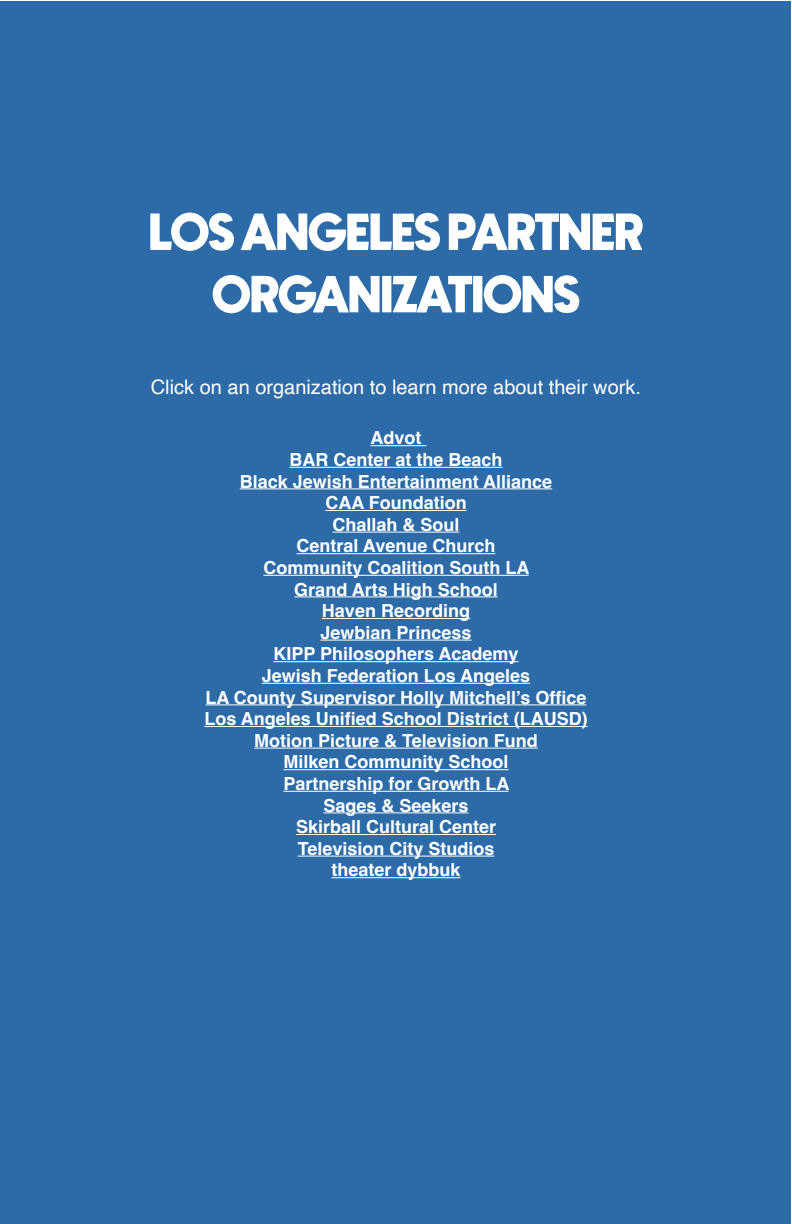
<style>
.page{position:relative;width:792px;height:1224px;background:#fff}
.page>*{position:absolute;margin:0;border:0;box-sizing:border-box;transform-origin:0 0}
.t1{font:52px/62.4px "Newake";color:#fff;text-align:center}
.t2{font:20px "Helvetica";color:#fff}
.t3{font:700 18px/21.6px "Helvetica";color:#fff;text-align:center}
</style>
<div class="page">
<div style="left:0;top:1px;width:791px;height:1223px;background:#2c6ba7"></div>
<hr style="left:371px;top:445px;width:55px;height:1px;background:#fff">
<hr style="left:289px;top:467px;width:214px;height:1px;background:#fff">
<hr style="left:240px;top:488px;width:312px;height:1px;background:#fff">
<hr style="left:325px;top:510px;width:142px;height:1px;background:#fff">
<hr style="left:332px;top:532px;width:128px;height:1px;background:#fff">
<hr style="left:297px;top:553px;width:198px;height:1px;background:#fff">
<hr style="left:263px;top:575px;width:266px;height:1px;background:#fff">
<hr style="left:294px;top:596px;width:204px;height:1px;background:#fff">
<hr style="left:322px;top:618px;width:148px;height:1px;background:#fff">
<hr style="left:320px;top:640px;width:152px;height:1px;background:#fff">
<hr style="left:273px;top:661px;width:246px;height:1px;background:#fff">
<hr style="left:262px;top:683px;width:268px;height:1px;background:#fff">
<hr style="left:206px;top:704px;width:380px;height:1px;background:#fff">
<hr style="left:204px;top:726px;width:384px;height:1px;background:#fff">
<hr style="left:254px;top:748px;width:284px;height:1px;background:#fff">
<hr style="left:283px;top:769px;width:226px;height:1px;background:#fff">
<hr style="left:283px;top:791px;width:226px;height:1px;background:#fff">
<hr style="left:323px;top:812px;width:146px;height:1px;background:#fff">
<hr style="left:296px;top:834px;width:200px;height:1px;background:#fff">
<hr style="left:298px;top:856px;width:196px;height:1px;background:#fff">
<hr style="left:331px;top:877px;width:130px;height:1px;background:#fff">
<h1 class="t1" style="left:149px;top:201px;width:495px">LOS ANGELES PARTNER<br>ORGANIZATIONS</h1>
<p class="t2" style="left:151px;top:371px;width:492px">Click on an organization to learn more about their work.</p>
<p class="t3" style="left:204px;top:429px;width:385px">Advot<br>BAR Center at the Beach<br>Black Jewish Entertainment Alliance<br>CAA Foundation<br>Challah &amp; Soul<br>Central Avenue Church<br>Community Coalition South LA<br>Grand Arts High School<br>Haven Recording<br>Jewbian Princess<br>KIPP Philosophers Academy<br>Jewish Federation Los Angeles<br>LA County Supervisor Holly Mitchell’s Office<br>Los Angeles Unified School District (LAUSD)<br>Motion Picture &amp; Television Fund<br>Milken Community School<br>Partnership for Growth LA<br>Sages &amp; Seekers<br>Skirball Cultural Center<br>Television City Studios<br>theater dybbuk</p>
</div>
